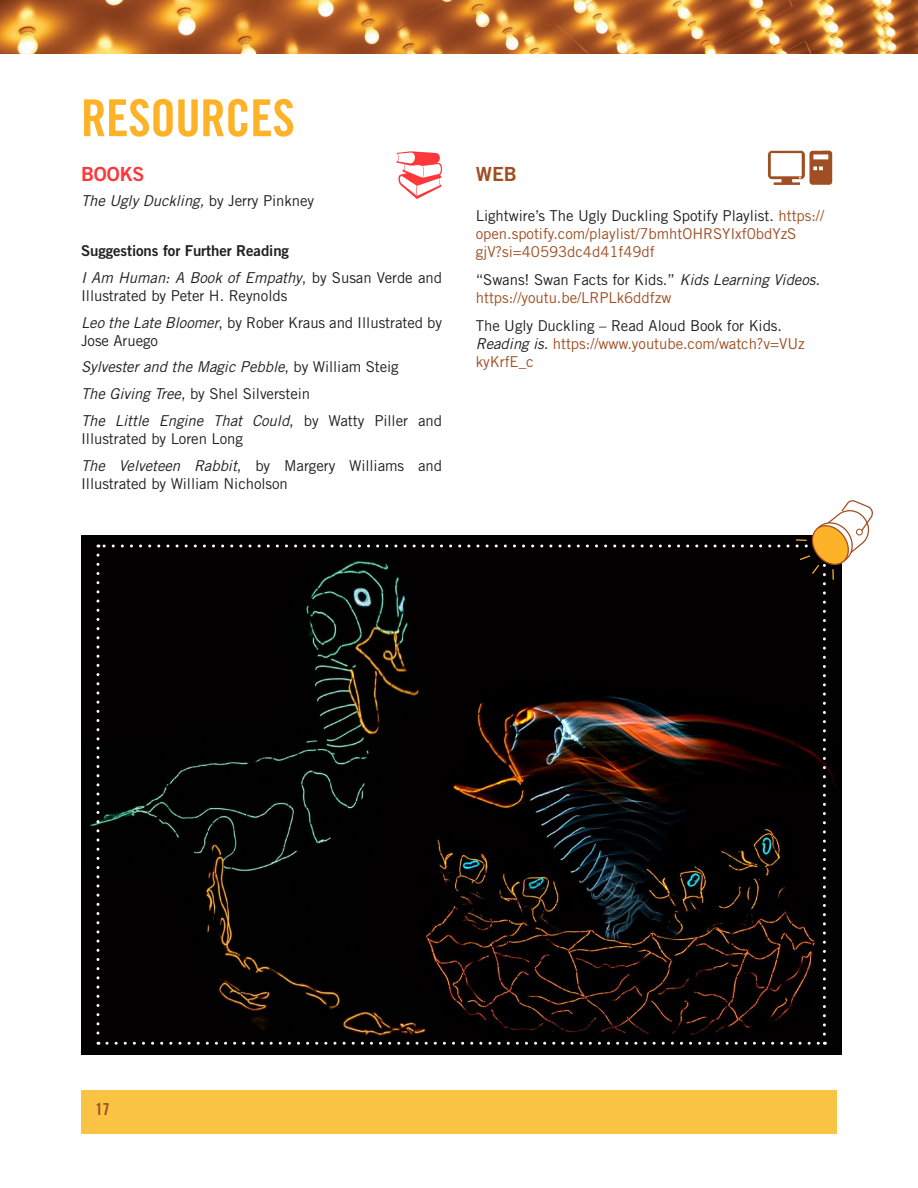
<style>
.page{position:relative;width:918px;height:1188px;background:#fff}
.page>*{position:absolute;margin:0;border:0;box-sizing:border-box;transform-origin:0 0}
.t1{font:51px "Trade Gothic LT Std Bd Cn 20";letter-spacing:-.01em;color:#feb228}
.Heading_1{font:19.5px "Trade Gothic LT Std Bd 2";letter-spacing:-.005em;color:#fc383a}
.Heading_1-2{font:19.5px "Trade Gothic LT Std Bd 2";color:#9f4f23}
.t2{font:16.5px "Trade Gothic LT Std Bd Cn 20";color:#9f4f23}
.t3{font:15px/18px "Trade Gothic LT Std";letter-spacing:-.005em;color:#231f20}
.t4{font:15px/18px "Trade Gothic LT Std";letter-spacing:-.005em;color:#9f4f23}
.t5{font:italic 15px "Trade Gothic LT Std";letter-spacing:-.005em;color:#231f20}
.t6{font:15px "Trade Gothic LT Std Bd 2";letter-spacing:-.005em;color:#231f20}
.s1{font-style:normal}
.s2{font-style:italic}
.s3{color:#231f20}
.s4{font-style:italic;color:#231f20}
</style>
<div class="page">
<div style="left:81px;top:1091px;width:756px;height:43px;background:#fbc343"></div>
<img style="left:0;top:0;width:918px;height:54px">
<svg style="left:397px;top:151px;width:45px;height:48px"></svg>
<img style="left:767px;top:150px;width:66px;height:35px">
<div style="left:82px;top:535px;width:760px;height:519px;background:#020001"></div>
<svg style="left:96px;top:500px;width:777px;height:545px"></svg>
<p class="t1" style="left:81px;top:87px;width:215px">RESOURCES</p>
<p class="Heading_1" style="left:81px;top:162px;width:65px">BOOKS</p>
<p class="t5" style="left:81px;top:192px;width:235px">The Ugly Duckling, <span class="s1">by Jerry Pinkney</span></p>
<p class="t6" style="left:81px;top:241px;width:210px">Suggestions for Further Reading</p>
<p class="t3" style="left:81px;top:268px;width:363px"><span class="s2">I Am Human: A Book of Empathy</span>, by Susan Verde and<br>Illustrated by Peter H. Reynolds</p>
<p class="t3" style="left:81px;top:313px;width:363px"><span class="s2">Leo the Late Bloomer</span>, by Rober Kraus and Illustrated by<br>Jose Aruego</p>
<p class="t5" style="left:81px;top:358px;width:319px">Sylvester and the Magic Pebble<span class="s1">, by William Steig</span></p>
<p class="t3" style="left:81px;top:385px;width:231px"><span class="s2">The Giving Tree</span>, by Shel Silverstein</p>
<p class="t3" style="left:81px;top:412px;width:363px"><span class="s2">The Little Engine That Could</span>, by Watty Piller and<br>Illustrated by Loren Long</p>
<p class="t3" style="left:81px;top:457px;width:363px"><span class="s2">The Velveteen Rabbit</span>, by Margery Williams and<br>Illustrated by William Nicholson</p>
<p class="Heading_1-2" style="left:476px;top:162px;width:42px">WEB</p>
<p class="t4" style="left:476px;top:207px;width:350px"><span class="s3">Lightwire’s The Ugly Duckling Spotify Playlist.</span> https:// open.spotify.com/playlist/7bmhtOHRSYIxf0bdYzS gjV?si=40593dc4d41f49df</p>
<p class="t4" style="left:476px;top:271px;width:346px"><span class="s3">“Swans! Swan Facts for Kids.”</span> <span class="s4">Kids Learning Videos. </span>https://youtu.be/LRPLk6ddfzw</p>
<p class="t4" style="left:476px;top:317px;width:330px"><span class="s3">The Ugly Duckling – Read Aloud Book for Kids.<br></span><span class="s4">Reading is.</span> https://www.youtube.com/watch?v=VUz kyKrfE_c</p>
<p class="t2" style="left:95px;top:1099px;width:16px">17</p>
</div>
